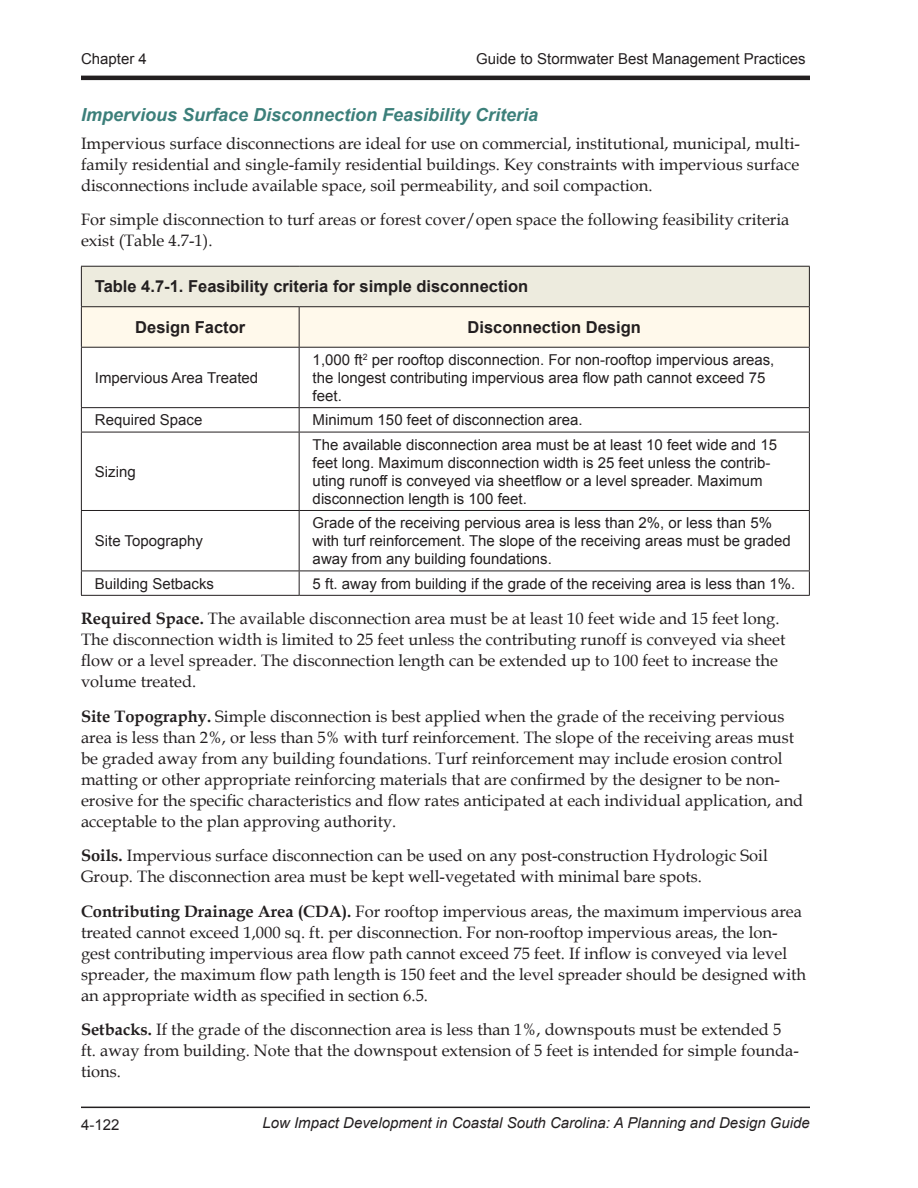
<style>
.page{position:relative;width:918px;height:1188px;background:#fff}
.page>*{position:absolute;margin:0;border:0;box-sizing:border-box;transform-origin:0 0}
._2nd_header{font:italic 700 18px "Arial";color:#3c7f7a}
.body_paragraph{font:16.5px/21px "Book Antiqua";color:#231f20}
.table_title{font:700 16.5px "Arial";color:#231f20}
.table_headers{font:700 16.5px "Arial";color:#231f20}
.table_body{font:15px/18px "Arial";color:#231f20}
.t1{font:italic 15px "Arial";color:#231f20}
.s1{font-weight:700}
</style>
<div class="page">
<hr style="left:81px;top:76px;width:729px;height:4px;background:#231f20">
<hr style="left:81px;top:1107px;width:729px;height:1px;background:#231f20">
<div style="left:81px;top:266px;width:728px;height:41px;background:#edebde"></div>
<div style="left:82px;top:307px;width:727px;height:40px;background:#fff9eb"></div>
<hr style="left:81px;top:407px;width:218px;height:1px;background:#231f20">
<hr style="left:299px;top:407px;width:511px;height:1px;background:#231f20">
<hr style="left:81px;top:432px;width:218px;height:1px;background:#231f20">
<hr style="left:299px;top:432px;width:511px;height:1px;background:#231f20">
<hr style="left:299px;top:307px;width:1px;height:40px;background:#231f20">
<hr style="left:299px;top:348px;width:1px;height:59px;background:#231f20">
<svg style="left:299px;top:408px;width:1px;height:24px"></svg>
<hr style="left:299px;top:432px;width:1px;height:78px;background:#231f20">
<hr style="left:299px;top:511px;width:1px;height:60px;background:#231f20">
<svg style="left:299px;top:572px;width:1px;height:23px"></svg>
<hr style="left:81px;top:266px;width:218px;height:1px;background:#231f20">
<hr style="left:81px;top:267px;width:1px;height:39px;background:#231f20">
<hr style="left:299px;top:266px;width:511px;height:1px;background:#231f20">
<hr style="left:809px;top:267px;width:1px;height:39px;background:#231f20">
<hr style="left:81px;top:306px;width:218px;height:1px;background:#231f20">
<hr style="left:81px;top:307px;width:1px;height:40px;background:#231f20">
<hr style="left:299px;top:306px;width:511px;height:1px;background:#231f20">
<hr style="left:809px;top:307px;width:1px;height:40px;background:#231f20">
<hr style="left:81px;top:347px;width:218px;height:1px;background:#231f20">
<hr style="left:299px;top:347px;width:511px;height:1px;background:#231f20">
<hr style="left:81px;top:348px;width:1px;height:59px;background:#231f20">
<hr style="left:809px;top:348px;width:1px;height:59px;background:#231f20">
<svg style="left:81px;top:408px;width:1px;height:24px"></svg>
<svg style="left:809px;top:408px;width:1px;height:24px"></svg>
<hr style="left:81px;top:432px;width:1px;height:78px;background:#231f20">
<hr style="left:809px;top:432px;width:1px;height:78px;background:#231f20">
<hr style="left:81px;top:510px;width:218px;height:1px;background:#231f20">
<hr style="left:81px;top:511px;width:1px;height:60px;background:#231f20">
<hr style="left:299px;top:510px;width:511px;height:1px;background:#231f20">
<hr style="left:809px;top:511px;width:1px;height:60px;background:#231f20">
<hr style="left:81px;top:571px;width:218px;height:1px;background:#231f20">
<svg style="left:81px;top:571px;width:1px;height:24px"></svg>
<hr style="left:299px;top:571px;width:511px;height:1px;background:#231f20">
<svg style="left:809px;top:571px;width:1px;height:24px"></svg>
<hr style="left:81px;top:595px;width:218px;height:1px;background:#231f20">
<hr style="left:299px;top:595px;width:511px;height:1px;background:#231f20">
<p class="table_body" style="left:81px;top:50px;width:67px">Chapter 4</p>
<p class="table_body" style="left:476px;top:50px;width:331px">Guide to Stormwater Best Management Practices</p>
<p class="_2nd_header" style="left:81px;top:103px;width:459px">Impervious Surface Disconnection Feasibility Criteria</p>
<p class="body_paragraph" style="left:81px;top:132px;width:721px;text-align:justify">Impervious surface disconnections are ideal for use on commercial, institutional, municipal, multi&shy;family residential and single-family residential buildings. Key constraints with impervious surface disconnections include available space, soil permeability, and soil compaction.</p>
<p class="body_paragraph" style="left:81px;top:209px;width:710px">For simple disconnection to turf areas or forest cover/open space the following feasibility criteria exist (Table 4.7-1).</p>
<p class="table_title" style="left:95px;top:276px;width:435px">Table 4.7-1. Feasibility criteria for simple disconnection</p>
<p class="table_headers" style="left:135px;top:316px;width:112px">Design Factor</p>
<p class="table_headers" style="left:468px;top:316px;width:175px">Disconnection Design</p>
<p class="table_body" style="left:95px;top:369px;width:165px">Impervious Area Treated</p>
<p class="table_body" style="left:313px;top:351px;width:463px">1,000 ft<sup>2</sup> per rooftop disconnection. For non-rooftop impervious areas, the longest contributing impervious area flow path cannot exceed 75 feet.</p>
<p class="table_body" style="left:95px;top:411px;width:109px">Required Space</p>
<p class="table_body" style="left:313px;top:411px;width:272px">Minimum 150 feet of disconnection area.</p>
<p class="table_body" style="left:95px;top:463px;width:42px">Sizing</p>
<p class="table_body" style="left:313px;top:436px;width:466px">The available disconnection area must be at least 10 feet wide and 15 feet long. Maximum disconnection width is 25 feet unless the contrib&shy;uting runoff is conveyed via sheetflow or a level spreader. Maximum disconnection length is 100 feet.</p>
<p class="table_body" style="left:95px;top:532px;width:110px">Site Topography</p>
<p class="table_body" style="left:313px;top:514px;width:480px">Grade of the receiving pervious area is less than 2%, or less than 5% with turf reinforcement. The slope of the receiving areas must be graded away from any building foundations.</p>
<p class="table_body" style="left:95px;top:574px;width:121px">Building Setbacks</p>
<p class="table_body" style="left:313px;top:574px;width:484px">5 ft. away from building if the grade of the receiving area is less than 1%.</p>
<p class="body_paragraph" style="left:81px;top:608px;width:706px"><span class="s1">Required Space.</span> The available disconnection area must be at least 10 feet wide and 15 feet long.<br>The disconnection width is limited to 25 feet unless the contributing runoff is conveyed via sheet flow or a level spreader. The disconnection length can be extended up to 100 feet to increase the volume treated.</p>
<p class="body_paragraph" style="left:81px;top:705px;width:724px"><span class="s1">Site Topography.</span> Simple disconnection is best applied when the grade of the receiving pervious area is less than 2%, or less than 5% with turf reinforcement. The slope of the receiving areas must be graded away from any building foundations. Turf reinforcement may include erosion control matting or other appropriate reinforcing materials that are confirmed by the designer to be non&shy;erosive for the specific characteristics and flow rates anticipated at each individual application, and acceptable to the plan approving authority.</p>
<p class="body_paragraph" style="left:81px;top:845px;width:688px"><span class="s1">Soils.</span> Impervious surface disconnection can be used on any post-construction Hydrologic Soil<br>Group. The disconnection area must be kept well-vegetated with minimal bare spots.</p>
<p class="body_paragraph" style="left:81px;top:900px;width:727px"><span class="s1">Contributing Drainage Area (CDA).</span> For rooftop impervious areas, the maximum impervious area treated cannot exceed 1,000 sq. ft. per disconnection. For non-rooftop impervious areas, the lon&shy;gest contributing impervious area flow path cannot exceed 75 feet. If inflow is conveyed via level spreader, the maximum flow path length is 150 feet and the level spreader should be designed with an appropriate width as specified in section 6.5.</p>
<p class="body_paragraph" style="left:81px;top:1019px;width:719px"><span class="s1">Setbacks.</span> If the grade of the disconnection area is less than 1%, downspouts must be extended 5 ft. away from building. Note that the downspout extension of 5 feet is intended for simple founda&shy;tions.</p>
<p class="table_body" style="left:81px;top:1115px;width:40px">4-122</p>
<p class="t1" style="left:262px;top:1114px;width:549px">Low Impact Development in Coastal South Carolina: A Planning and Design Guide</p>
</div>
